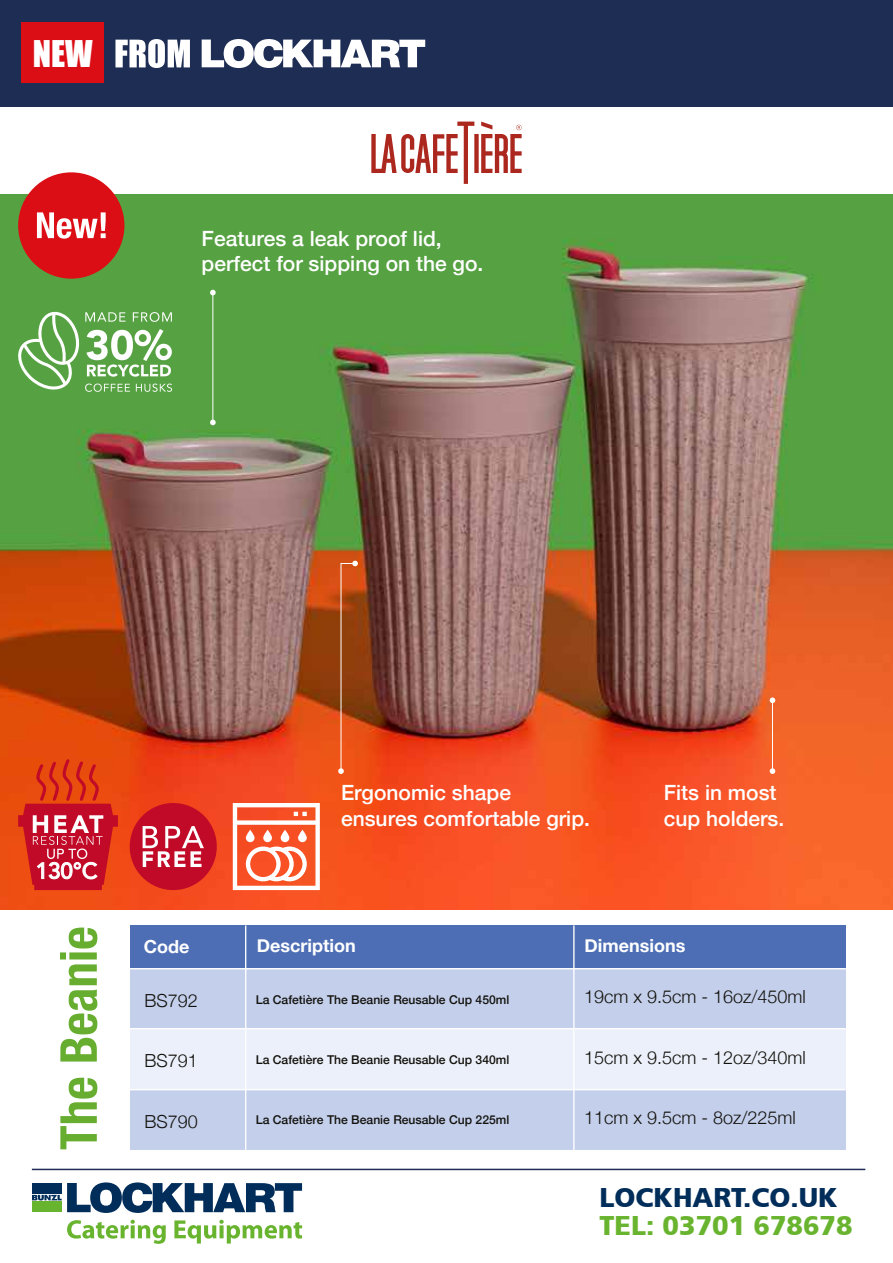
<style>
.page{position:relative;width:893px;height:1263px;background:#fff}
.page>*{position:absolute;margin:0;border:0;box-sizing:border-box;transform-origin:0 0}
.t1{font:700 condensed 51px "Helvetica Neue";color:#67ad2f}
.t2{font:33.9px "Impact";color:#fff}
.t3{font:900 27px "Frutiger CE";color:#69b42e}
.t4{font:900 27px "Frutiger CE";color:#002d59}
.t5{font:500 21px/25.2px "Helvetica Neue";color:#fff}
.t6{font:300 18px "Helvetica Neue";color:#13110c}
.t7{font:700 18px "Helvetica Neue";color:#fff}
.t8{font:500 12.15px "Helvetica Neue";color:#13110c}
</style>
<div class="page">
<div style="left:0;top:0;width:893px;height:106px;background:#1e2d54"></div>
<svg style="left:67px;top:1220px;width:99px;height:24px"></svg>
<svg style="left:174px;top:1220px;width:128px;height:23px"></svg>
<svg style="left:32px;top:1182px;width:270px;height:31px"></svg>
<div style="left:32px;top:1201px;width:30px;height:11px;background:#69b42e"></div>
<div style="left:32px;top:1183px;width:30px;height:10px;background:#002d59"></div>
<hr style="left:32px;top:1169px;width:833px;height:1px;background:#1e2d54">
<svg style="left:371px;top:122px;width:151px;height:62px"></svg>
<img style="left:0;top:194px;width:893px;height:715px">
<svg style="left:202px;top:39px;width:223px;height:29px"></svg>
<div style="left:21px;top:22px;width:83px;height:61px;background:#db0e15"></div>
<svg style="left:115px;top:39px;width:75px;height:29px"></svg>
<div style="left:18px;top:172px;width:106px;height:107px;background:#db0e15;border-radius:50%"></div>
<svg style="left:37px;top:212px;width:69px;height:27px"></svg>
<svg style="left:338px;top:561px;width:20px;height:213px;background:#b7511e"></svg>
<hr style="left:772px;top:700px;width:1px;height:71px;background:#fff">
<svg style="left:770px;top:697px;width:5px;height:6px"></svg>
<svg style="left:770px;top:768px;width:5px;height:6px"></svg>
<hr style="left:212px;top:292px;width:1px;height:131px;background:#fff">
<svg style="left:210px;top:290px;width:6px;height:5px"></svg>
<svg style="left:210px;top:420px;width:6px;height:5px"></svg>
<svg style="left:14px;top:311px;width:158px;height:81px"></svg>
<div style="left:130px;top:803px;width:87px;height:87px;background:#c10a27;border-radius:50%"></div>
<svg style="left:143px;top:826px;width:61px;height:41px"></svg>
<svg style="left:18px;top:757px;width:100px;height:133px;background:#d73c31"></svg>
<div style="left:130px;top:925px;width:716px;height:44px;background:#4d6eb4"></div>
<div style="left:130px;top:969px;width:716px;height:60px;background:#c3cfeb"></div>
<div style="left:130px;top:1029px;width:716px;height:61px;background:#ebf0fa"></div>
<div style="left:130px;top:1089px;width:716px;height:61px;background:#c3cfeb"></div>
<hr style="left:245px;top:925px;width:1px;height:227px;background:#fff">
<hr style="left:573px;top:925px;width:2px;height:227px;background:#fff">
<hr style="left:130px;top:968px;width:716px;height:1px;background:#fff">
<hr style="left:130px;top:1028px;width:716px;height:1px;background:#fff">
<hr style="left:130px;top:1089px;width:716px;height:1px;background:#fff">
<svg style="left:233px;top:803px;width:87px;height:87px"></svg>
<h2 class="t2" style="left:33px;top:27px;width:61px">NEW</h2>
<h3 class="t5" style="left:202px;top:224px;width:283px">Features a leak proof lid, perfect for sipping on the go.</h3>
<h3 class="t5" style="left:341px;top:779px;width:250px">Ergonomic shape ensures comfortable grip.</h3>
<h3 class="t5" style="left:664px;top:779px;width:122px">Fits in most cup holders.</h3>
<h1 class="t1" style="left:36px;top:1150px;width:225px;rotate:-90deg">The Beanie</h1>
<h3 class="t7" style="left:144px;top:932px;width:47px">Code</h3>
<h3 class="t7" style="left:257px;top:932px;width:100px">Description</h3>
<h3 class="t7" style="left:584px;top:932px;width:102px">Dimensions</h3>
<h3 class="t6" style="left:584px;top:982px;width:223px">19cm x 9.5cm - 16oz/450ml</h3>
<h3 class="t6" style="left:144px;top:986px;width:55px">BS792</h3>
<p class="t8" style="left:256px;top:990px;width:255px">La Cafetière The Beanie Reusable Cup 450ml</p>
<p class="t8" style="left:256px;top:1050px;width:255px">La Cafetière The Beanie Reusable Cup 340ml</p>
<h3 class="t6" style="left:584px;top:1043px;width:223px">15cm x 9.5cm - 12oz/340ml</h3>
<h3 class="t6" style="left:144px;top:1046px;width:55px">BS791</h3>
<p class="t8" style="left:256px;top:1110px;width:255px">La Cafetière The Beanie Reusable Cup 225ml</p>
<h3 class="t6" style="left:584px;top:1103px;width:213px">11cm x 9.5cm - 8oz/225ml</h3>
<h3 class="t6" style="left:144px;top:1106px;width:55px">BS790</h3>
<h3 class="t4" style="left:600px;top:1181px;width:240px">LOCKHART.CO.UK</h3>
<h3 class="t3" style="left:600px;top:1210px;width:255px">TEL: 03701 678678</h3>
</div>
